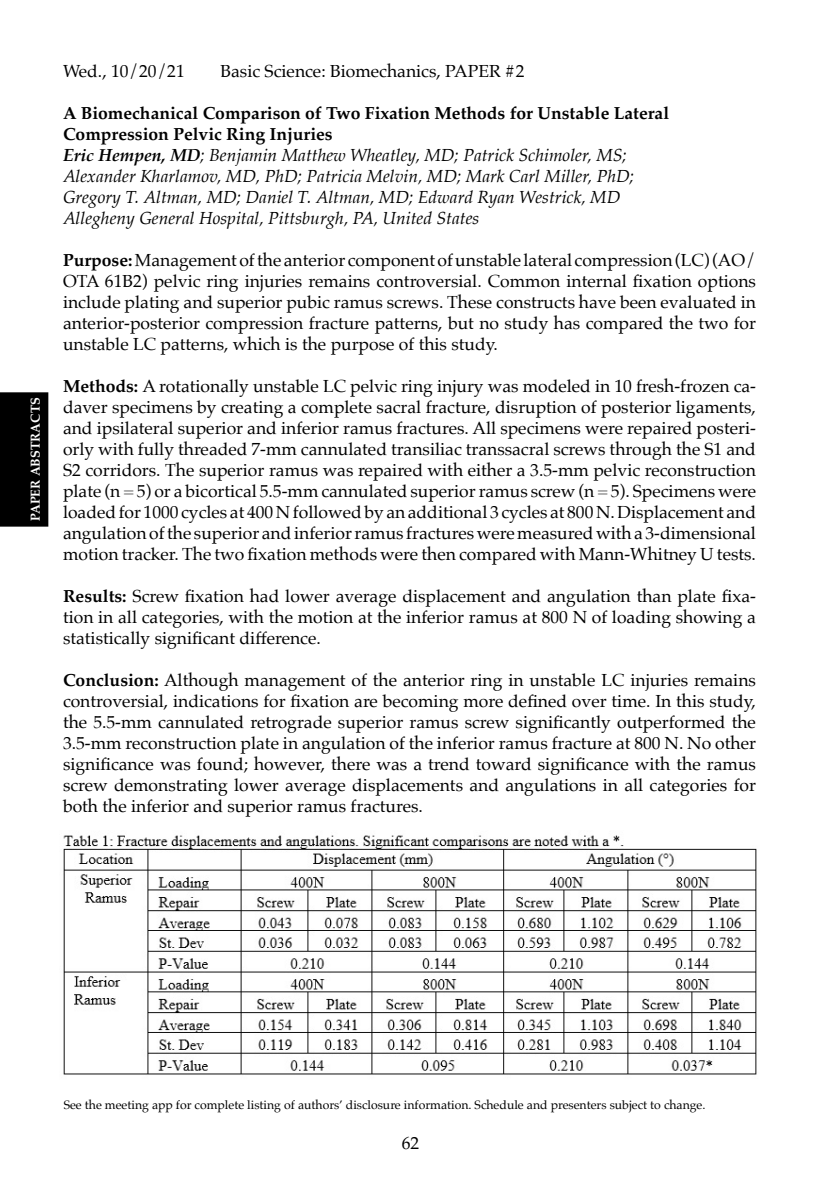
<style>
.page{position:relative;width:819px;height:1197px;background:#fff}
.page>*{position:absolute;margin:0;border:0;box-sizing:border-box;transform-origin:0 0}
.t1{font:17.5px/21px "Palatino";color:#000;text-align:justify}
.t2{font:italic 17.5px/21px "Palatino";color:#000}
.t3{font:700 17.5px "Palatino";color:#000}
.t4{font:700 13.12px "Palatino";color:#fff}
.t5{font:12.25px "Palatino";color:#000}
.s1{font-weight:700}
</style>
<div class="page">
<div style="left:0;top:392px;width:48px;height:135px;background:#000"></div>
<img style="left:63px;top:835px;width:694px;height:240px">
<p class="t4" style="left:24px;top:521px;width:125px;rotate:-90deg">PAPER ABSTRACTS</p>
<p class="t1" style="left:63px;top:61px;width:123px">Wed., 10/20/21</p>
<p class="t1" style="left:220px;top:61px;width:305px">Basic Science: Biomechanics, PAPER #2</p>
<p class="t3" style="left:63px;top:99px;width:608px">A Biomechanical Comparison of Two Fixation Methods for Unstable Lateral</p>
<p class="t3" style="left:63px;top:120px;width:271px">Compression Pelvic Ring Injuries</p>
<p class="t2" style="left:63px;top:145px;width:565px"><span class="s1">Eric Hempen, MD</span>; Benjamin Matthew Wheatley, MD; Patrick Schimoler, MS;</p>
<p class="t2" style="left:63px;top:166px;width:573px">Alexander Kharlamov, MD, PhD; Patricia Melvin, MD; Mark Carl Miller, PhD;<br>Gregory T. Altman, MD; Daniel T. Altman, MD; Edward Ryan Westrick, MD</p>
<p class="t2" style="left:63px;top:208px;width:418px">Allegheny General Hospital, Pittsburgh, PA, United States</p>
<p class="t1" style="left:63px;top:250px;width:695px"><span class="s1">Purpose:</span> Management of the anterior component of unstable lateral compression (LC) (AO/ OTA 61B2) pelvic ring injuries remains controversial. Common internal fixation options include plating and superior pubic ramus screws. These constructs have been evaluated in anterior-posterior compression fracture patterns, but no study has compared the two for unstable LC patterns, which is the purpose of this study.</p>
<p class="t1" style="left:63px;top:376px;width:695px"><span class="s1">Methods:</span> A rotationally unstable LC pelvic ring injury was modeled in 10 fresh-frozen ca&shy;daver specimens by creating a complete sacral fracture, disruption of posterior ligaments, and ipsilateral superior and inferior ramus fractures. All specimens were repaired posteri&shy;orly with fully threaded 7-mm cannulated transiliac transsacral screws through the S1 and S2 corridors. The superior ramus was repaired with either a 3.5-mm pelvic reconstruction plate (n = 5) or a bicortical 5.5-mm cannulated superior ramus screw (n = 5). Specimens were loaded for 1000 cycles at 400 N followed by an additional 3 cycles at 800 N. Displacement and angulation of the superior and inferior ramus fractures were measured with a 3-dimensional motion tracker. The two fixation methods were then compared with Mann-Whitney U tests.</p>
<p class="t1" style="left:63px;top:586px;width:694px"><span class="s1">Results:</span> Screw fixation had lower average displacement and angulation than plate fixa&shy;tion in all categories, with the motion at the inferior ramus at 800 N of loading showing a statistically significant difference.</p>
<p class="t1" style="left:63px;top:670px;width:695px"><span class="s1">Conclusion:</span> Although management of the anterior ring in unstable LC injuries remains controversial, indications for fixation are becoming more defined over time. In this study, the 5.5-mm cannulated retrograde superior ramus screw significantly outperformed the 3.5-mm reconstruction plate in angulation of the inferior ramus fracture at 800 N. No other significance was found; however, there was a trend toward significance with the ramus screw demonstrating lower average displacements and angulations in all categories for both the inferior and superior ramus fractures.</p>
<p class="t5" style="left:64px;top:1095px;width:643px">See the meeting app for complete listing of authors’ disclosure information. Schedule and presenters subject to change.</p>
<p class="t1" style="left:402px;top:1132px;width:19px">62</p>
</div>
